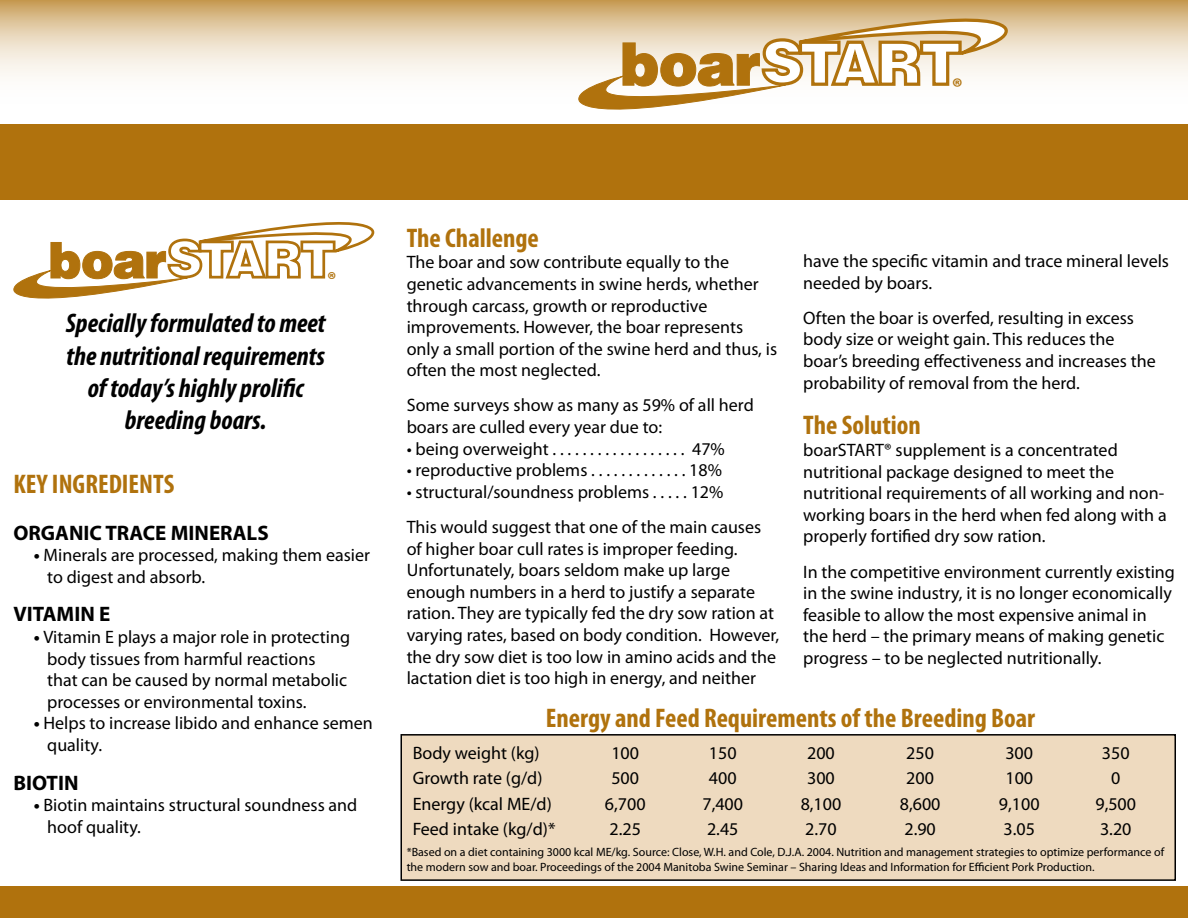
<style>
.page{position:relative;width:1188px;height:918px;background:#fff}
.page>*{position:absolute;margin:0;border:0;box-sizing:border-box;transform-origin:0 0}
.t1{font:italic 700 condensed 27px/32.4px "Myriad Pro";color:#000;text-align:center}
.t2{font:700 condensed 27px "Myriad Pro";color:#b0720d}
.t3{font:700 24.3px "Myriad Pro";color:#b0720d}
.t4{font:700 21px "Myriad Pro";color:#000}
.t5{font:700 20.4px "Myriad Pro";color:#b0720d}
.t6{font:18px/21.6px "Myriad Pro";color:#000}
.t7{font:12px/14.4px "Myriad Pro";color:#000}
.s1{font-weight:700}
</style>
<div class="page">
<div style="left:401px;top:735px;width:774px;height:145px;background:#eedabf"></div>
<div style="left:400px;top:734px;width:776px;height:147px;border:2px solid #000"></div>
<svg style="left:0;top:0;width:1188px;height:110px"></svg>
<div style="left:0;top:124px;width:1188px;height:76px;background:#b0720d"></div>
<div style="left:0;top:887px;width:1188px;height:31px;background:#b0720d"></div>
<svg style="left:14px;top:222px;width:360px;height:76px"></svg>
<svg style="left:578px;top:19px;width:430px;height:90px"></svg>
<h2 class="t3" style="left:952px;top:71px;width:13px">®</h2>
<p class="t5" style="left:327px;top:266px;width:11px">®</p>
<h1 class="t1" style="left:66px;top:307px;width:261px">Specially formulated to meet the nutritional requirements of today’s highly prolific breeding boars.</h1>
<h1 class="t2" style="left:14px;top:467px;width:162px">KEY INGREDIENTS</h1>
<p class="t4" style="left:14px;top:519px;width:257px">ORGANIC TRACE MINERALS</p>
<p class="t6" style="left:47px;top:544px;width:324px;text-indent:-14px"><span class="s1">•</span> Minerals are processed, making them easier to digest and absorb.</p>
<p class="t4" style="left:14px;top:601px;width:98px">VITAMIN E</p>
<p class="t6" style="left:47px;top:626px;width:304px;text-indent:-14px"><span class="s1">•</span> Vitamin E plays a major role in protecting body tissues from harmful reactions that can be caused by normal metabolic processes or environmental toxins.</p>
<p class="t6" style="left:47px;top:712px;width:327px;text-indent:-14px"><span class="s1">•</span> Helps to increase libido and enhance semen quality.</p>
<p class="t4" style="left:14px;top:769px;width:67px">BIOTIN</p>
<p class="t6" style="left:47px;top:794px;width:312px;text-indent:-14px"><span class="s1">•</span> Biotin maintains structural soundness and hoof quality.</p>
<h1 class="t2" style="left:407px;top:221px;width:134px">The Challenge</h1>
<p class="t6" style="left:407px;top:251px;width:372px">The boar and sow contribute equally to the genetic advancements in swine herds, whether through carcass, growth or reproductive improvements. However, the boar represents only a small portion of the swine herd and thus, is often the most neglected.</p>
<p class="t6" style="left:407px;top:394px;width:349px">Some surveys show as many as 59% of all herd boars are culled every year due to:</p>
<p class="t6" style="left:407px;top:438px;width:320px">• being overweight . . . . . . . . . . . . . . . . . . 47%</p>
<p class="t6" style="left:407px;top:459px;width:317px">• reproductive problems . . . . . . . . . . . . . 18%</p>
<p class="t6" style="left:407px;top:474px;width:356px;line-height:35.1px">• structural/soundness problems . . . . . 12%<br>This would suggest that one of the main causes</p>
<p class="t6" style="left:407px;top:537px;width:374px">of higher boar cull rates is improper feeding.<br>Unfortunately, boars seldom make up large enough numbers in a herd to justify a separate ration. They are typically fed the dry sow ration at varying rates, based on body condition. However, the dry sow diet is too low in amino acids and the lactation diet is too high in energy, and neither</p>
<p class="t6" style="left:803px;top:250px;width:367px">have the specific vitamin and trace mineral levels needed by boars.</p>
<p class="t6" style="left:803px;top:307px;width:354px">Often the boar is overfed, resulting in excess body size or weight gain. This reduces the boar’s breeding effectiveness and increases the probability of removal from the herd.</p>
<h1 class="t2" style="left:803px;top:409px;width:119px">The Solution</h1>
<p class="t6" style="left:803px;top:439px;width:365px">boarSTART® supplement is a concentrated nutritional package designed to meet the nutritional requirements of all working and non&shy;working boars in the herd when fed along with a properly fortified dry sow ration.</p>
<p class="t6" style="left:803px;top:560px;width:373px">In the competitive environment currently existing in the swine industry, it is no longer economically feasible to allow the most expensive animal in the herd – the primary means of making genetic progress – to be neglected nutritionally.</p>
<h1 class="t2" style="left:546px;top:701px;width:491px">Energy and Feed Requirements of the Breeding Boar</h1>
<p class="t6" style="left:413px;top:742px;width:128px">Body weight (kg)</p>
<p class="t6" style="left:611px;top:742px;width:29px">100</p>
<p class="t6" style="left:709px;top:742px;width:29px">150</p>
<p class="t6" style="left:807px;top:742px;width:29px">200</p>
<p class="t6" style="left:906px;top:742px;width:29px">250</p>
<p class="t6" style="left:1005px;top:742px;width:29px">300</p>
<p class="t6" style="left:1102px;top:742px;width:29px">350</p>
<p class="t6" style="left:413px;top:767px;width:131px">Growth rate (g/d)</p>
<p class="t6" style="left:611px;top:767px;width:29px">500</p>
<p class="t6" style="left:709px;top:767px;width:29px">400</p>
<p class="t6" style="left:807px;top:767px;width:29px">300</p>
<p class="t6" style="left:906px;top:767px;width:29px">200</p>
<p class="t6" style="left:1005px;top:767px;width:29px">100</p>
<p class="t6" style="left:1111px;top:767px;width:11px">0</p>
<p class="t6" style="left:413px;top:793px;width:141px">Energy (kcal ME/d)</p>
<p class="t6" style="left:605px;top:793px;width:42px">6,700</p>
<p class="t6" style="left:702px;top:793px;width:42px">7,400</p>
<p class="t6" style="left:801px;top:793px;width:42px">8,100</p>
<p class="t6" style="left:900px;top:793px;width:42px">8,600</p>
<p class="t6" style="left:999px;top:793px;width:42px">9,100</p>
<p class="t6" style="left:1095px;top:793px;width:42px">9,500</p>
<p class="t6" style="left:413px;top:818px;width:144px">Feed intake (kg/d)*</p>
<p class="t6" style="left:610px;top:818px;width:33px">2.25</p>
<p class="t6" style="left:707px;top:818px;width:33px">2.45</p>
<p class="t6" style="left:805px;top:818px;width:33px">2.70</p>
<p class="t6" style="left:904px;top:818px;width:33px">2.90</p>
<p class="t6" style="left:1004px;top:818px;width:33px">3.05</p>
<p class="t6" style="left:1100px;top:818px;width:33px">3.20</p>
<p class="t7" style="left:407px;top:845px;width:759px">*Based on a diet containing 3000 kcal ME/kg. Source: Close, W.H. and Cole, D.J.A. 2004. Nutrition and management strategies to optimize performance of the modern sow and boar. Proceedings of the 2004 Manitoba Swine Seminar – Sharing Ideas and Information for Efficient Pork Production.</p>
</div>
